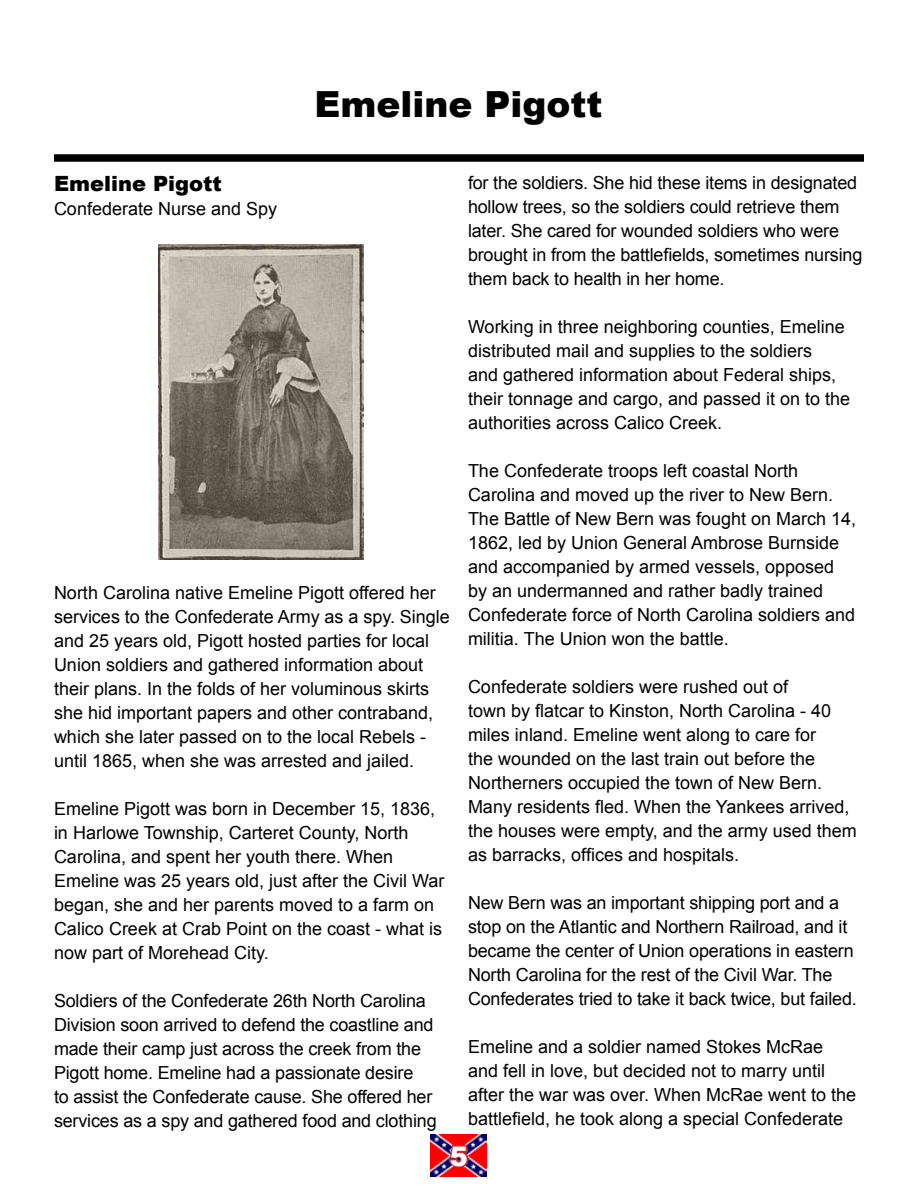
<style>
.page{position:relative;width:918px;height:1188px;background:#fff}
.page>*{position:absolute;margin:0;border:0;box-sizing:border-box;transform-origin:0 0}
.t1{font:900 36px "Arial";color:#000}
.t2{font:900 27px "Arial";color:#fff}
.t3{font:900 21px "Arial";color:#000}
.t4{font:18px/24px "Arial";color:#000}
</style>
<div class="page">
<img style="left:431px;top:1134px;width:56px;height:42px">
<div style="left:54px;top:154px;width:810px;height:8px;background:#000"></div>
<svg style="left:447px;top:1143px;width:24px;height:27px"></svg>
<img style="left:158px;top:244px;width:206px;height:316px">
<h1 class="t1" style="left:314px;top:78px;width:289px">Emeline Pigott</h1>
<p class="t3" style="left:54px;top:168px;width:169px">Emeline Pigott</p>
<p class="t4" style="left:54px;top:197px;width:225px">Confederate Nurse and Spy</p>
<p class="t4" style="left:54px;top:581px;width:397px">North Carolina native Emeline Pigott offered her services to the Confederate Army as a spy. Single and 25 years old, Pigott hosted parties for local Union soldiers and gathered information about their plans. In the folds of her voluminous skirts she hid important papers and other contraband, which she later passed on to the local Rebels - until 1865, when she was arrested and jailed.</p>
<p class="t4" style="left:54px;top:797px;width:392px">Emeline Pigott was born in December 15, 1836, in Harlowe Township, Carteret County, North Carolina, and spent her youth there. When Emeline was 25 years old, just after the Civil War began, she and her parents moved to a farm on Calico Creek at Crab Point on the coast - what is now part of Morehead City.</p>
<p class="t4" style="left:54px;top:989px;width:384px">Soldiers of the Confederate 26th North Carolina Division soon arrived to defend the coastline and made their camp just across the creek from the Pigott home. Emeline had a passionate desire<br>to assist the Confederate cause. She offered her services as a spy and gathered food and clothing</p>
<p class="t4" style="left:468px;top:171px;width:396px">for the soldiers. She hid these items in designated hollow trees, so the soldiers could retrieve them later. She cared for wounded soldiers who were brought in from the battlefields, sometimes nursing them back to health in her home.</p>
<p class="t4" style="left:468px;top:315px;width:384px">Working in three neighboring counties, Emeline distributed mail and supplies to the soldiers<br>and gathered information about Federal ships, their tonnage and cargo, and passed it on to the authorities across Calico Creek.</p>
<p class="t4" style="left:468px;top:459px;width:390px">The Confederate troops left coastal North Carolina and moved up the river to New Bern.<br>The Battle of New Bern was fought on March 14, 1862, led by Union General Ambrose Burnside and accompanied by armed vessels, opposed by an undermanned and rather badly trained Confederate force of North Carolina soldiers and militia. The Union won the battle.</p>
<p class="t4" style="left:468px;top:675px;width:390px">Confederate soldiers were rushed out of<br>town by flatcar to Kinston, North Carolina - 40 miles inland. Emeline went along to care for<br>the wounded on the last train out before the Northerners occupied the town of New Bern.<br>Many residents fled. When the Yankees arrived, the houses were empty, and the army used them as barracks, offices and hospitals.</p>
<p class="t4" style="left:468px;top:891px;width:390px">New Bern was an important shipping port and a stop on the Atlantic and Northern Railroad, and it became the center of Union operations in eastern North Carolina for the rest of the Civil War. The Confederates tried to take it back twice, but failed.</p>
<p class="t4" style="left:468px;top:1035px;width:390px">Emeline and a soldier named Stokes McRae and fell in love, but decided not to marry until after the war was over. When McRae went to the battlefield, he took along a special Confederate</p>
<h2 class="t2" style="left:450px;top:1136px;width:20px">5</h2>
</div>
